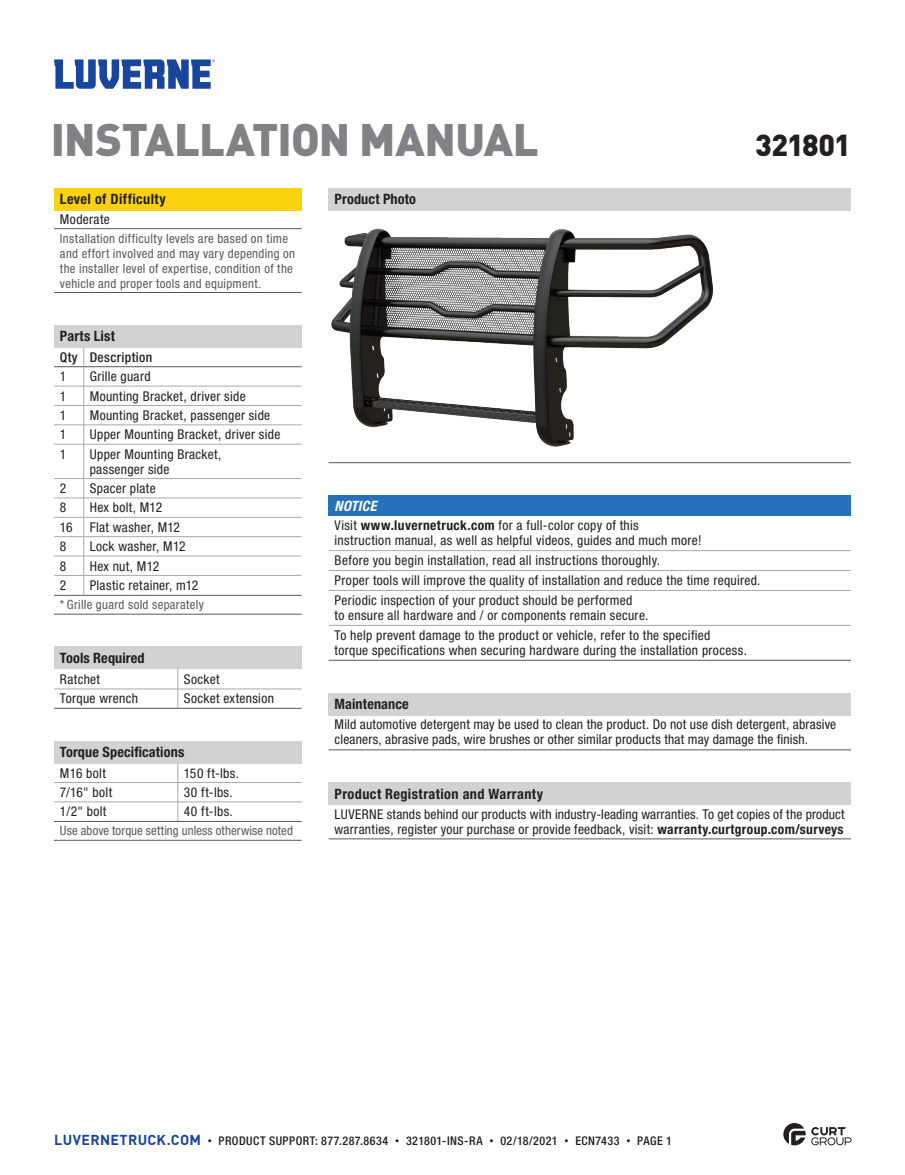
<style>
.page{position:relative;width:905px;height:1175px;background:#fff}
.page>*{position:absolute;margin:0;border:0;box-sizing:border-box;transform-origin:0 0}
.t1{font:900 45px "DINOT";letter-spacing:-.02em;color:#808285}
.t2{font:900 30px "DINOT";letter-spacing:-.03em;color:#231f20}
.t3{font:700 condensed 14.25px "Helvetica Neue LT Std";letter-spacing:.015em;color:#231f20}
.t4{font:italic 700 condensed 14.25px "Helvetica Neue LT Std";letter-spacing:.025em;color:#fff}
.t5{font:condensed 13.5px/15px "Helvetica Neue LT Std";letter-spacing:.02em;color:#231f20}
.t6{font:500 condensed 13.5px "Helvetica Neue LT Std";letter-spacing:.03em;color:#231f20}
.t7{font:condensed 12.75px/15px "Helvetica Neue LT Std";letter-spacing:.025em;color:#57585a}
.t8{font:500 condensed 12px "Helvetica Neue LT Std";letter-spacing:.04em;color:#231f20}
.s1{font-weight:700}
.s2{font-family:"DINOT";font-weight:700;font-stretch:normal;font-size:14.25px;color:#18469d}
.s3{font-family:"DINOT";font-weight:400;font-stretch:normal;font-size:9px}
</style>
<div class="page">
<svg style="left:54px;top:59px;width:161px;height:30px"></svg>
<div style="left:328px;top:782px;width:522px;height:22px;background:#d1d2d4"></div>
<hr style="left:328px;top:838px;width:522px;height:1px;background:#57585a">
<svg style="left:783px;top:1123px;width:68px;height:22px"></svg>
<div style="left:54px;top:325px;width:248px;height:22px;background:#d1d2d4"></div>
<hr style="left:54px;top:405px;width:30px;height:1px;background:#a8a9ad">
<hr style="left:84px;top:405px;width:217px;height:1px;background:#a8a9ad">
<hr style="left:54px;top:424px;width:30px;height:1px;background:#a8a9ad">
<hr style="left:84px;top:424px;width:217px;height:1px;background:#a8a9ad">
<hr style="left:54px;top:444px;width:30px;height:1px;background:#a8a9ad">
<hr style="left:84px;top:444px;width:217px;height:1px;background:#a8a9ad">
<hr style="left:83px;top:444px;width:1px;height:34px;background:#a8a9ad">
<hr style="left:54px;top:478px;width:30px;height:1px;background:#a8a9ad">
<hr style="left:84px;top:478px;width:217px;height:1px;background:#a8a9ad">
<hr style="left:54px;top:497px;width:30px;height:1px;background:#a8a9ad">
<hr style="left:84px;top:497px;width:217px;height:1px;background:#a8a9ad">
<hr style="left:54px;top:517px;width:30px;height:1px;background:#a8a9ad">
<hr style="left:84px;top:517px;width:217px;height:1px;background:#a8a9ad">
<hr style="left:54px;top:536px;width:30px;height:1px;background:#a8a9ad">
<hr style="left:84px;top:536px;width:217px;height:1px;background:#a8a9ad">
<hr style="left:54px;top:556px;width:30px;height:1px;background:#a8a9ad">
<hr style="left:84px;top:556px;width:217px;height:1px;background:#a8a9ad">
<hr style="left:54px;top:575px;width:30px;height:1px;background:#a8a9ad">
<hr style="left:84px;top:575px;width:217px;height:1px;background:#a8a9ad">
<svg style="left:83px;top:478px;width:1px;height:117px"></svg>
<hr style="left:54px;top:595px;width:30px;height:1px;background:#57585a">
<hr style="left:84px;top:595px;width:217px;height:1px;background:#57585a">
<hr style="left:54px;top:614px;width:30px;height:1px;background:#57585a">
<hr style="left:84px;top:614px;width:217px;height:1px;background:#57585a">
<hr style="left:54px;top:366px;width:30px;height:1px;background:#57585a">
<hr style="left:84px;top:366px;width:217px;height:1px;background:#57585a">
<hr style="left:54px;top:386px;width:30px;height:1px;background:#a8a9ad">
<hr style="left:84px;top:386px;width:217px;height:1px;background:#a8a9ad">
<svg style="left:83px;top:347px;width:1px;height:97px"></svg>
<div style="left:54px;top:647px;width:247px;height:22px;background:#d1d2d4"></div>
<svg style="left:177px;top:669px;width:1px;height:39px"></svg>
<hr style="left:54px;top:688px;width:124px;height:1px;background:#a8a9ad">
<hr style="left:178px;top:688px;width:123px;height:1px;background:#a8a9ad">
<hr style="left:54px;top:708px;width:124px;height:1px;background:#57585a">
<hr style="left:178px;top:708px;width:123px;height:1px;background:#57585a">
<div style="left:328px;top:693px;width:522px;height:22px;background:#d1d2d4"></div>
<hr style="left:328px;top:749px;width:522px;height:1px;background:#57585a">
<div style="left:328px;top:188px;width:522px;height:22px;background:#d1d2d4"></div>
<hr style="left:328px;top:462px;width:522px;height:1px;background:#57585a">
<img style="left:331px;top:228px;width:382px;height:219px">
<div style="left:54px;top:741px;width:247px;height:22px;background:#d1d2d4"></div>
<hr style="left:54px;top:782px;width:124px;height:1px;background:#a8a9ad">
<hr style="left:178px;top:782px;width:123px;height:1px;background:#a8a9ad">
<hr style="left:54px;top:801px;width:124px;height:1px;background:#a8a9ad">
<hr style="left:178px;top:801px;width:123px;height:1px;background:#a8a9ad">
<svg style="left:177px;top:763px;width:1px;height:58px"></svg>
<hr style="left:54px;top:840px;width:124px;height:1px;background:#57585a">
<hr style="left:178px;top:840px;width:123px;height:1px;background:#57585a">
<hr style="left:54px;top:821px;width:124px;height:1px;background:#57585a">
<hr style="left:178px;top:821px;width:123px;height:1px;background:#57585a">
<div style="left:54px;top:188px;width:248px;height:22px;background:#fcd10d"></div>
<hr style="left:54px;top:228px;width:248px;height:1px;background:#57585a">
<hr style="left:54px;top:292px;width:248px;height:1px;background:#57585a">
<div style="left:328px;top:495px;width:522px;height:21px;background:#2570b8"></div>
<hr style="left:328px;top:660px;width:522px;height:1px;background:#57585a">
<hr style="left:328px;top:570px;width:522px;height:1px;background:#a8a9ad">
<hr style="left:328px;top:590px;width:522px;height:1px;background:#a8a9ad">
<hr style="left:328px;top:625px;width:522px;height:1px;background:#a8a9ad">
<hr style="left:328px;top:550px;width:522px;height:1px;background:#a8a9ad">
<h1 class="t1" style="left:51px;top:103px;width:489px">INSTALLATION MANUAL</h1>
<h2 class="t2" style="left:755px;top:121px;width:97px">321801</h2>
<p class="t3" style="left:60px;top:190px;width:107px">Level of Difficulty</p>
<p class="t5" style="left:60px;top:211px;width:51px">Moderate</p>
<p class="t7" style="left:60px;top:230px;width:237px">Installation difficulty levels are based on time and effort involved and may vary depending on the installer level of expertise, condition of the vehicle and proper tools and equipment.</p>
<p class="t3" style="left:60px;top:328px;width:56px">Parts List</p>
<p class="t6" style="left:60px;top:349px;width:94px">Qty Description</p>
<p class="t5" style="left:60px;top:369px;width:8px">1</p>
<p class="t5" style="left:90px;top:369px;width:62px">Grille guard</p>
<p class="t5" style="left:60px;top:388px;width:8px">1</p>
<p class="t5" style="left:90px;top:388px;width:157px">Mounting Bracket, driver side</p>
<p class="t5" style="left:60px;top:407px;width:8px">1</p>
<p class="t5" style="left:90px;top:407px;width:182px">Mounting Bracket, passenger side</p>
<p class="t5" style="left:60px;top:427px;width:8px">1</p>
<p class="t5" style="left:90px;top:427px;width:192px">Upper Mounting Bracket, driver side</p>
<p class="t5" style="left:60px;top:446px;width:8px">1</p>
<p class="t5" style="left:90px;top:446px;width:133px">Upper Mounting Bracket, passenger side</p>
<p class="t5" style="left:60px;top:481px;width:8px">2</p>
<p class="t5" style="left:90px;top:481px;width:67px">Spacer plate</p>
<p class="t5" style="left:60px;top:500px;width:8px">8</p>
<p class="t5" style="left:90px;top:500px;width:74px">Hex bolt, M12</p>
<p class="t5" style="left:60px;top:519px;width:14px">16</p>
<p class="t5" style="left:90px;top:519px;width:92px">Flat washer, M12</p>
<p class="t5" style="left:60px;top:539px;width:8px">8</p>
<p class="t5" style="left:90px;top:539px;width:97px">Lock washer, M12</p>
<p class="t5" style="left:60px;top:558px;width:8px">8</p>
<p class="t5" style="left:90px;top:558px;width:71px">Hex nut, M12</p>
<p class="t5" style="left:60px;top:577px;width:8px">2</p>
<p class="t5" style="left:90px;top:577px;width:110px">Plastic retainer, m12</p>
<p class="t7" style="left:60px;top:597px;width:145px">* Grille guard sold separately</p>
<p class="t3" style="left:60px;top:649px;width:86px">Tools Required</p>
<p class="t5" style="left:60px;top:671px;width:42px">Ratchet</p>
<p class="t5" style="left:184px;top:671px;width:37px">Socket</p>
<p class="t5" style="left:60px;top:691px;width:80px">Torque wrench</p>
<p class="t5" style="left:184px;top:691px;width:92px">Socket extension</p>
<p class="t3" style="left:60px;top:743px;width:126px">Torque Specifications</p>
<p class="t5" style="left:60px;top:765px;width:47px">M16 bolt</p>
<p class="t5" style="left:184px;top:765px;width:57px">150 ft-lbs.</p>
<p class="t5" style="left:60px;top:784px;width:54px">7/16" bolt</p>
<p class="t5" style="left:184px;top:784px;width:50px">30 ft-lbs.</p>
<p class="t5" style="left:60px;top:804px;width:48px">1/2" bolt</p>
<p class="t5" style="left:184px;top:804px;width:51px">40 ft-lbs.</p>
<p class="t7" style="left:60px;top:823px;width:234px">Use above torque setting unless otherwise noted</p>
<p class="t3" style="left:334px;top:190px;width:83px">Product Photo</p>
<p class="t4" style="left:334px;top:497px;width:43px">NOTICE</p>
<p class="t5" style="left:334px;top:518px;width:368px">Visit <span class="s1">www.luvernetruck.com</span> for a full-color copy of this<br>instruction manual, as well as helpful videos, guides and much more!</p>
<p class="t5" style="left:334px;top:550px;width:427px;line-height:20px">Before you begin installation, read all instructions thoroughly.<br>Proper tools will improve the quality of installation and reduce the time required.<br>Periodic inspection of your product should be performed</p>
<p class="t5" style="left:334px;top:605px;width:377px;line-height:20px">to ensure all hardware and / or components remain secure.<br>To help prevent damage to the product or vehicle, refer to the specified</p>
<p class="t5" style="left:334px;top:642px;width:414px">torque specifications when securing hardware during the installation process.</p>
<p class="t3" style="left:334px;top:695px;width:76px">Maintenance</p>
<p class="t5" style="left:334px;top:717px;width:503px">Mild automotive detergent may be used to clean the product. Do not use dish detergent, abrasive cleaners, abrasive pads, wire brushes or other similar products that may damage the finish.</p>
<p class="t3" style="left:334px;top:785px;width:210px">Product Registration and Warranty</p>
<p class="t5" style="left:334px;top:806px;width:511px">LUVERNE stands behind our products with industry-leading warranties. To get copies of the product warranties, register your purchase or provide feedback, visit: <span class="s1">warranty.curtgroup.com/surveys</span></p>
<p class="t8" style="left:54px;top:1133px;width:619px"><span class="s2">LUVERNETRUCK.COM</span> <span class="s3">•</span> PRODUCT SUPPORT: 877.287.8634 <span class="s3">•</span> 321801-INS-RA <span class="s3">•</span> 02/18/2021 <span class="s3">•</span> ECN7433 <span class="s3">•</span> PAGE 1</p>
</div>
